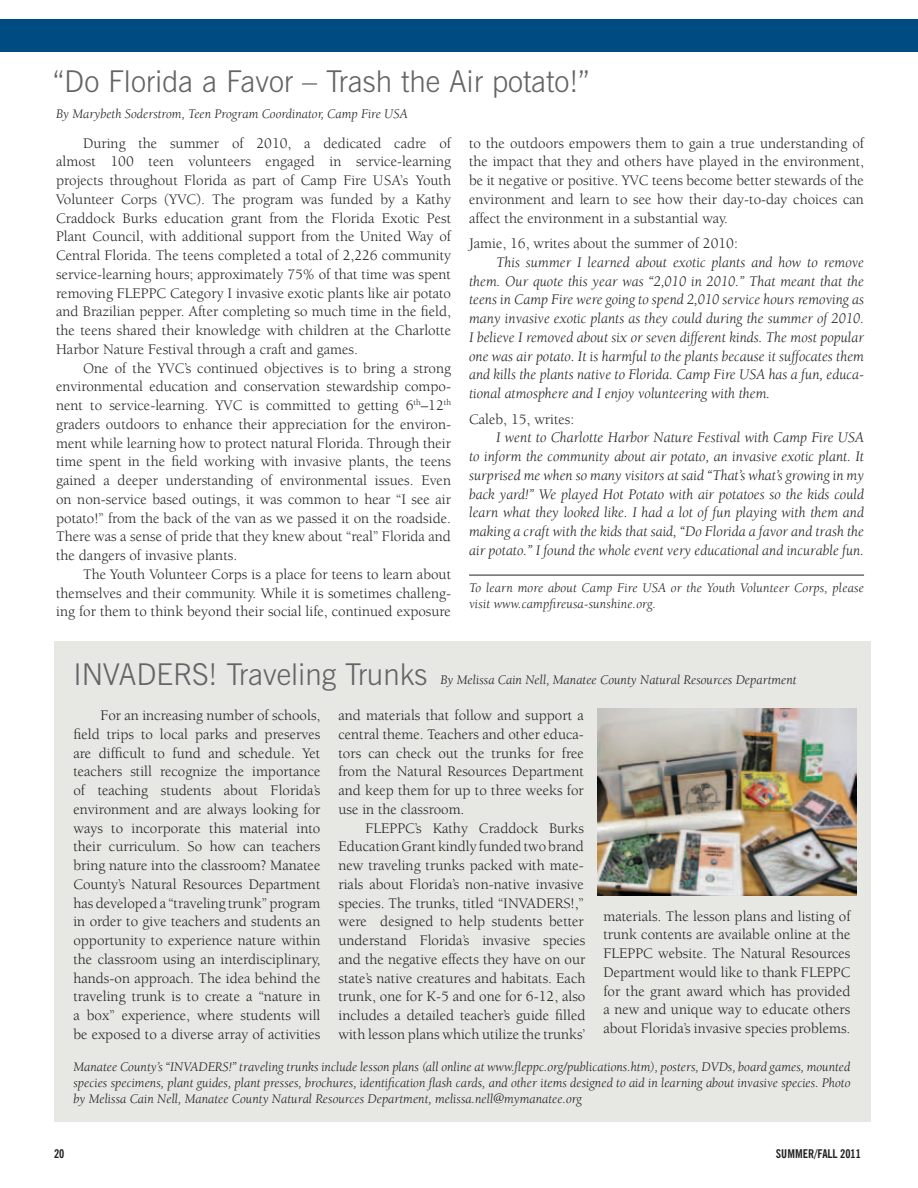
<style>
.page{position:relative;width:918px;height:1188px;background:#fff}
.page>*{position:absolute;margin:0;border:0;box-sizing:border-box;transform-origin:0 0}
.t1{font:300 30px "News Gothic BT";color:#636466}
.t2{font:15px/18.8px "Berkeley";color:#231f20;text-align:justify}
.t3{font:italic 15px/18.8px "Berkeley";color:#231f20;text-align:justify}
.t4{font:italic 13.5px/16.2px "Berkeley";color:#231f20}
.t5{font:700 condensed 12px "News Gothic BT";color:#231f20}
</style>
<div class="page">
<div style="left:54px;top:641px;width:816px;height:480px;background:#e7e7e4"></div>
<hr style="left:469px;top:575px;width:395px;height:1px;background:#231f20">
<div style="left:0;top:19px;width:918px;height:33px;background:#004b82"></div>
<img style="left:597px;top:709px;width:260px;height:187px">
<h1 class="t1" style="left:53px;top:63px;width:538px">“Do Florida a Favor – Trash the Air potato!”</h1>
<p class="t4" style="left:56px;top:106px;width:353px">By Marybeth Soderstrom, Teen Program Coordinator, Camp Fire USA</p>
<p class="t2" style="left:56px;top:134px;width:396px;text-indent:27px">During the summer of 2010, a dedicated cadre of almost 100 teen volunteers engaged in service-learning projects throughout Florida as part of Camp Fire USA’s Youth Volunteer Corps (YVC). The program was funded by a Kathy Craddock Burks education grant from the Florida Exotic Pest Plant Council, with additional support from the United Way of Central Florida. The teens completed a total of 2,226 community service-learning hours; approximately 75% of that time was spent removing FLEPPC Category I invasive exotic plants like air potato and Brazilian pepper. After completing so much time in the field, the teens shared their knowledge with children at the Charlotte Harbor Nature Festival through a craft and games.</p>
<p class="t2" style="left:56px;top:359px;width:396px;text-indent:27px">One of the YVC’s continued objectives is to bring a strong environmental education and conservation stewardship compo&shy;nent to service-learning. YVC is committed to getting 6<sup>th</sup>–12<sup>th </sup>graders outdoors to enhance their appreciation for the environ&shy;ment while learning how to protect natural Florida. Through their time spent in the field working with invasive plants, the teens gained a deeper understanding of environmental issues. Even on non-service based outings, it was common to hear “I see air potato!” from the back of the van as we passed it on the roadside.<br>There was a sense of pride that they knew about “real” Florida and the dangers of invasive plants.</p>
<p class="t2" style="left:56px;top:565px;width:396px;text-indent:27px">The Youth Volunteer Corps is a place for teens to learn about themselves and their community. While it is sometimes challeng&shy;ing for them to think beyond their social life, continued exposure</p>
<p class="t2" style="left:469px;top:134px;width:396px">to the outdoors empowers them to gain a true understanding of the impact that they and others have played in the environment, be it negative or positive. YVC teens become better stewards of the environment and learn to see how their day-to-day choices can affect the environment in a substantial way.</p>
<p class="t2" style="left:469px;top:234px;width:270px">Jamie, 16, writes about the summer of 2010:</p>
<p class="t3" style="left:469px;top:253px;width:396px;text-indent:27px">This summer I learned about exotic plants and how to remove them. Our quote this year was “2,010 in 2010.” That meant that the teens in Camp Fire were going to spend 2,010 service hours removing as many invasive exotic plants as they could during the summer of 2010.<br>I believe I removed about six or seven different kinds. The most popular one was air potato. It is harmful to the plants because it suffocates them and kills the plants native to Florida. Camp Fire USA has a fun, educa&shy;tional atmosphere and I enjoy volunteering with them.</p>
<p class="t2" style="left:469px;top:410px;width:107px">Caleb, 15, writes:</p>
<p class="t3" style="left:469px;top:429px;width:397px;text-indent:27px">I went to Charlotte Harbor Nature Festival with Camp Fire USA to inform the community about air potato, an invasive exotic plant. It surprised me when so many visitors at said “That’s what’s growing in my back yard!” We played Hot Potato with air potatoes so the kids could learn what they looked like. I had a lot of fun playing with them and making a craft with the kids that said, “Do Florida a favor and trash the air potato.” I found the whole event very educational and incurable fun.</p>
<p class="t4" style="left:469px;top:580px;width:396px">To learn more about Camp Fire USA or the Youth Volunteer Corps, please visit www.campfireusa-sunshine.org.</p>
<h1 class="t1" style="left:73px;top:656px;width:49px">INVADER</h1>
<h1 class="t1" style="left:192px;top:656px;width:237px">S! Traveling Trunks</h1>
<p class="t4" style="left:441px;top:672px;width:358px">By Melissa Cain Nell, Manatee County Natural Resources Department</p>
<p class="t2" style="left:73px;top:706px;width:249px;text-indent:27px">For an increasing number of schools, field trips to local parks and preserves are difficult to fund and schedule. Yet teachers still recognize the importance of teaching students about Florida’s environment and are always looking for ways to incorporate this material into their curriculum. So how can teachers bring nature into the classroom? Manatee County’s Natural Resources Department has developed a “traveling trunk” program in order to give teachers and students an opportunity to experience nature within the classroom using an interdisciplinary, hands-on approach. The idea behind the traveling trunk is to create a “nature in a box” experience, where students will be exposed to a diverse array of activities</p>
<p class="t2" style="left:338px;top:706px;width:247px">and materials that follow and support a central theme. Teachers and other educa&shy;tors can check out the trunks for free from the Natural Resources Department and keep them for up to three weeks for use in the classroom.</p>
<p class="t2" style="left:338px;top:819px;width:249px;text-indent:27px">FLEPPC’s Kathy Craddock Burks Education Grant kindly funded two brand new traveling trunks packed with mate&shy;rials about Florida’s non-native invasive species. The trunks, titled “INVADERS!,” were designed to help students better understand Florida’s invasive species and the negative effects they have on our state’s native creatures and habitats. Each trunk, one for K-5 and one for 6-12, also includes a detailed teacher’s guide filled with lesson plans which utilize the trunks’</p>
<p class="t2" style="left:603px;top:907px;width:249px">materials. The lesson plans and listing of trunk contents are available online at the FLEPPC website. The Natural Resources Department would like to thank FLEPPC for the grant award which has provided a new and unique way to educate others about Florida’s invasive species problems.</p>
<p class="t4" style="left:73px;top:1059px;width:779px;text-align:justify">Manatee County’s “INVADERS!” traveling trunks include lesson plans (all online at www.fleppc.org/publications.htm), posters, DVDs, board games, mounted species specimens, plant guides, plant presses, brochures, identification flash cards, and other items designed to aid in learning about invasive species. Photo by Melissa Cain Nell, Manatee County Natural Resources Department, melissa.nell@mymanatee.org</p>
<p class="t5" style="left:54px;top:1146px;width:12px">20</p>
<p class="t5" style="left:776px;top:1146px;width:87px">SUMMER/FALL 2011</p>
</div>
